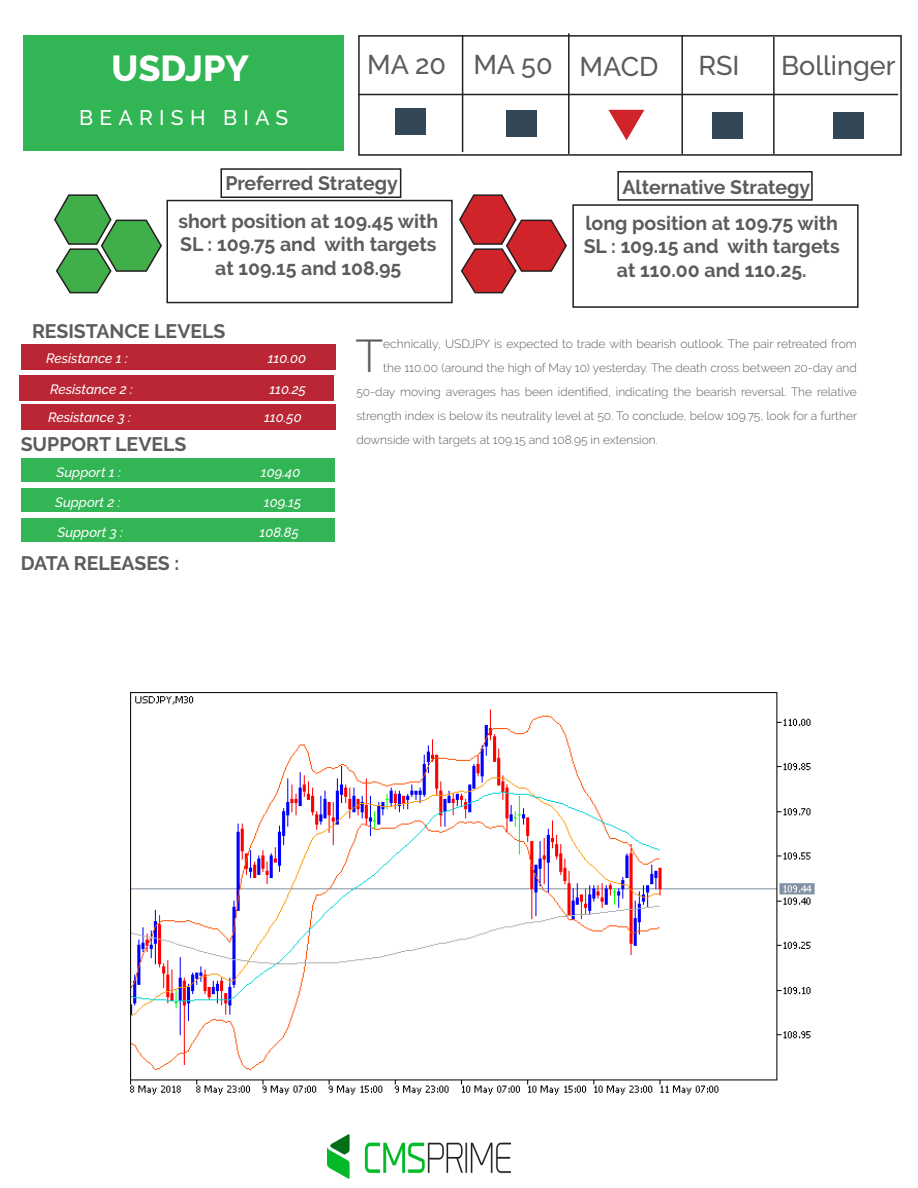
<style>
.page{position:relative;width:918px;height:1188px;background:#fff}
.page>*{position:absolute;margin:0;border:0;box-sizing:border-box;transform-origin:0 0}
.t1{font:300 45.75px "Raleway";color:#5c5c5f}
.t2{font:800 36px "Raleway";color:#fff}
.t3{font:500 27px "Raleway";color:#5c5c5f}
.t4{font:500 21px "Raleway";letter-spacing:.3em;color:#fff}
.t5{font:700 19.5px/23.4px "Raleway";color:#5c5c5f;text-align:center}
.t6{font:italic 500 13.5px "Raleway";color:#fff}
.t7{font:300 12px "Raleway";color:#5c5c5f}
</style>
<div class="page">
<div style="left:21px;top:344px;width:315px;height:26px;background:#ba2634"></div>
<div style="left:20px;top:375px;width:314px;height:26px;background:#ba2634"></div>
<div style="left:22px;top:404px;width:314px;height:25px;background:#ba2634"></div>
<div style="left:21px;top:458px;width:314px;height:24px;background:#32b554"></div>
<div style="left:21px;top:488px;width:314px;height:24px;background:#32b554"></div>
<div style="left:21px;top:518px;width:314px;height:24px;background:#32b554"></div>
<div style="left:23px;top:35px;width:321px;height:115px;background:#32b554"></div>
<img style="left:130px;top:692px;width:685px;height:403px">
<svg style="left:54px;top:194px;width:108px;height:100px"></svg>
<svg style="left:459px;top:194px;width:108px;height:100px"></svg>
<img style="left:327px;top:1134px;width:184px;height:45px">
<div style="left:220px;top:168px;width:181px;height:30px;border:2px solid #231f20"></div>
<div style="left:166px;top:200px;width:287px;height:103px;border:2px solid #231f20"></div>
<div style="left:507px;top:111px;width:30px;height:26px;background:#344757"></div>
<div style="left:833px;top:112px;width:31px;height:27px;background:#344757"></div>
<div style="left:358px;top:35px;width:544px;height:121px;border:2px solid #231f20"></div>
<hr style="left:358px;top:94px;width:540px;height:1px;background:#231f20">
<hr style="left:462px;top:35px;width:1px;height:117px;background:#231f20">
<hr style="left:568px;top:33px;width:2px;height:121px;background:#231f20">
<hr style="left:681px;top:35px;width:2px;height:119px;background:#231f20">
<hr style="left:773px;top:37px;width:2px;height:117px;background:#231f20">
<div style="left:712px;top:112px;width:30px;height:27px;background:#344757"></div>
<div style="left:617px;top:171px;width:196px;height:30px;border:2px solid #231f20"></div>
<div style="left:572px;top:204px;width:287px;height:104px;border:2px solid #231f20"></div>
<svg style="left:608px;top:110px;width:36px;height:30px"></svg>
<div style="left:395px;top:108px;width:31px;height:27px;background:#344757"></div>
<h2 class="t2" style="left:112px;top:48px;width:139px">USDJPY</h2>
<h3 class="t4" style="left:79px;top:106px;width:211px">BEARISH BIAS</h3>
<h3 class="t3" style="left:367px;top:49px;width:293px">MA 20 MA 50 MACD</h3>
<h3 class="t3" style="left:698px;top:50px;width:43px">RSI</h3>
<h3 class="t3" style="left:781px;top:50px;width:116px">Bollinger</h3>
<h3 class="t5" style="left:178px;top:165px;width:262px;line-height:37.7px">Preferred Strategy<br>short position at 109.45 with</h3>
<h3 class="t5" style="left:180px;top:233px;width:258px">SL : 109.75 and with targets at 109.15 and 108.95</h3>
<h3 class="t5" style="left:585px;top:169px;width:254px;line-height:35.8px">Alternative Strategy<br>long position at 109.75 with</h3>
<h3 class="t5" style="left:584px;top:235px;width:258px">SL : 109.15 and with targets at 110.00 and 110.25.</h3>
<h3 class="t5" style="left:32px;top:319px;width:195px">RESISTANCE LEVELS</h3>
<p class="t6" style="left:46px;top:351px;width:83px">Resistance 1 :</p>
<p class="t6" style="left:268px;top:351px;width:40px">110.00</p>
<p class="t6" style="left:50px;top:381px;width:84px">Resistance 2 :</p>
<p class="t6" style="left:269px;top:381px;width:38px">110.25</p>
<p class="t6" style="left:48px;top:410px;width:84px">Resistance 3 :</p>
<p class="t6" style="left:264px;top:410px;width:39px">110.50</p>
<h3 class="t5" style="left:21px;top:433px;width:167px">SUPPORT LEVELS</h3>
<p class="t6" style="left:57px;top:465px;width:66px">Support 1 :</p>
<p class="t6" style="left:261px;top:465px;width:41px">109.40</p>
<p class="t6" style="left:55px;top:495px;width:67px">Support 2 :</p>
<p class="t6" style="left:264px;top:495px;width:39px">109.15</p>
<p class="t6" style="left:58px;top:524px;width:67px">Support 3 :</p>
<p class="t6" style="left:260px;top:524px;width:41px">108.85</p>
<h3 class="t5" style="left:21px;top:552px;width:160px">DATA RELEASES :</h3>
<h1 class="t1" style="left:356px;top:329px;width:29px">T</h1>
<p class="t7" style="left:383px;top:337px;width:475px">echnically, USDJPY is expected to trade with bearish outlook. The pair retreated from</p>
<p class="t7" style="left:383px;top:361px;width:475px">the 110.00 (around the high of May 10) yesterday. The death cross between 20-day and</p>
<p class="t7" style="left:356px;top:385px;width:502px">50-day moving averages has been identified, indicating the bearish reversal. The relative</p>
<p class="t7" style="left:356px;top:409px;width:502px">strength index is below its neutrality level at 50. To conclude, below 109.75, look for a further</p>
<p class="t7" style="left:356px;top:433px;width:303px">downside with targets at 109.15 and 108.95 in extension.</p>
</div>
